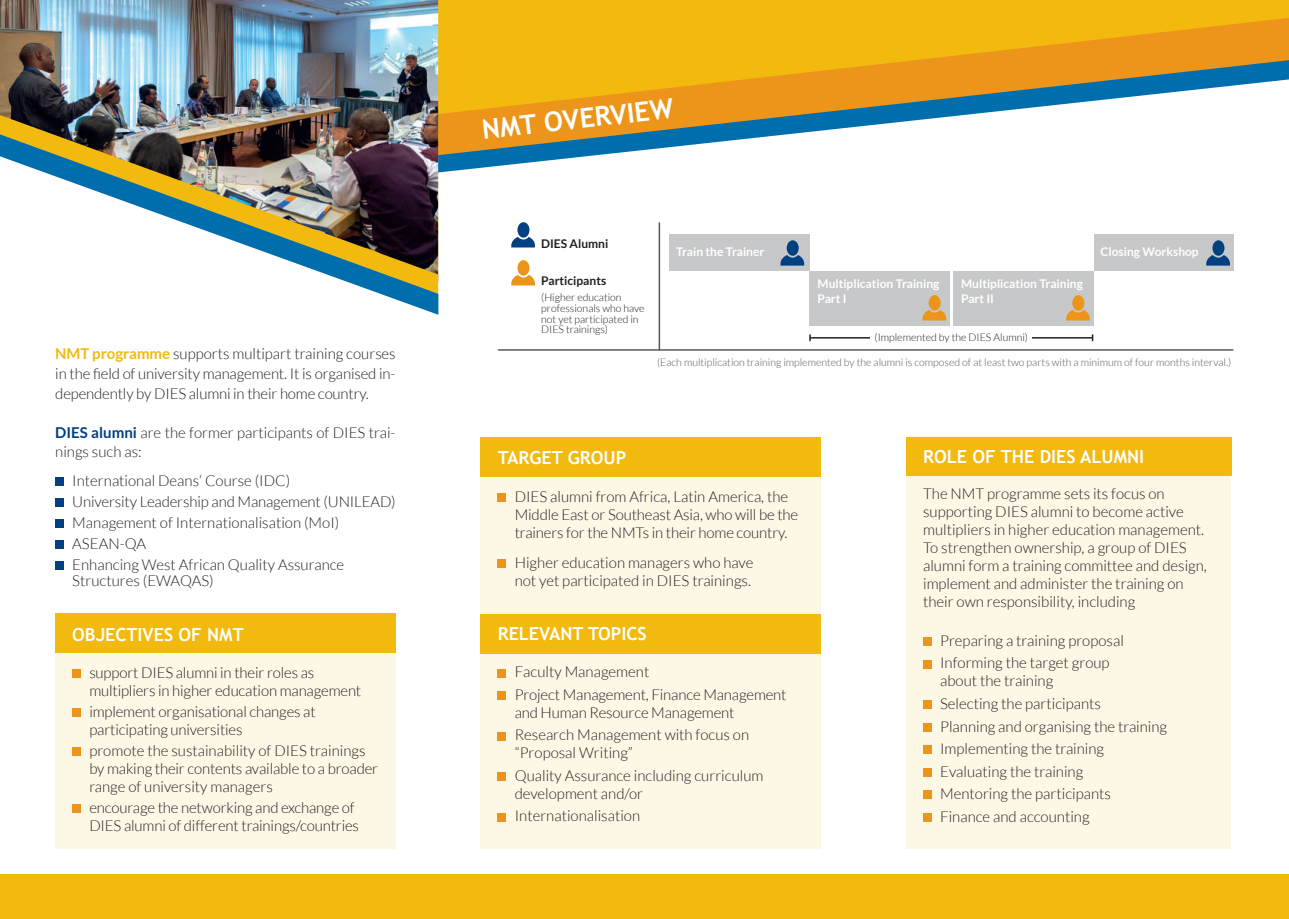
<style>
.page{position:relative;width:1289px;height:919px;background:#fff}
.page>*{position:absolute;margin:0;border:0;box-sizing:border-box;transform-origin:0 0}
.t1{font:700 27px "Trebuchet MS";color:#fff}
.t2{font:700 18px "Trebuchet MS";color:#fff}
.t3{font:300 15px/18px "Lato";color:#231f20}
.t4{font:700 12px/15px "Lato";color:#fff}
.t5{font:700 12px "Lato";color:#231f20}
.t6{font:300 10.5px "Lato";color:#57585a}
.t7{font:300 10.5px/10.8px "Lato";color:#231f20}
.s1{font-weight:700;color:#f2b90f}
.s2{font-weight:700;color:#014081}
</style>
<div class="page">
<div style="left:906px;top:437px;width:324px;height:411px;background:#fdf7e6"></div>
<div style="left:906px;top:437px;width:325px;height:38px;background:#f2b90f"></div>
<div style="left:923px;top:637px;width:8px;height:9px;background:#ec951a"></div>
<div style="left:923px;top:660px;width:8px;height:8px;background:#ec951a"></div>
<div style="left:923px;top:700px;width:8px;height:9px;background:#ec951a"></div>
<div style="left:923px;top:723px;width:8px;height:8px;background:#ec951a"></div>
<div style="left:923px;top:745px;width:8px;height:9px;background:#ec951a"></div>
<div style="left:923px;top:768px;width:8px;height:8px;background:#ec951a"></div>
<div style="left:923px;top:790px;width:8px;height:9px;background:#ec951a"></div>
<div style="left:923px;top:813px;width:8px;height:8px;background:#ec951a"></div>
<div style="left:55px;top:477px;width:9px;height:8px;background:#014081"></div>
<div style="left:55px;top:498px;width:9px;height:8px;background:#014081"></div>
<div style="left:55px;top:519px;width:9px;height:8px;background:#014081"></div>
<div style="left:55px;top:540px;width:9px;height:8px;background:#014081"></div>
<div style="left:55px;top:561px;width:9px;height:8px;background:#014081"></div>
<div style="left:0;top:874px;width:1288px;height:44px;background:#f2b90f"></div>
<svg style="left:438px;top:0;width:850px;height:60px;background:#f1b310"></svg>
<img style="left:0;top:0;width:438px;height:115px">
<div style="left:480px;top:437px;width:341px;height:411px;background:#fdf7e6"></div>
<div style="left:480px;top:437px;width:341px;height:39px;background:#f2b90f"></div>
<div style="left:480px;top:614px;width:341px;height:39px;background:#f2b90f"></div>
<div style="left:497px;top:493px;width:9px;height:8px;background:#ec951a"></div>
<div style="left:497px;top:559px;width:9px;height:8px;background:#ec951a"></div>
<div style="left:497px;top:668px;width:9px;height:9px;background:#ec951a"></div>
<div style="left:497px;top:691px;width:9px;height:8px;background:#ec951a"></div>
<div style="left:497px;top:731px;width:9px;height:9px;background:#ec951a"></div>
<div style="left:497px;top:772px;width:9px;height:8px;background:#ec951a"></div>
<div style="left:497px;top:812px;width:9px;height:9px;background:#ec951a"></div>
<img style="left:0;top:115px;width:438px;height:19px">
<svg style="left:511px;top:222px;width:24px;height:25px"></svg>
<hr style="left:810px;top:337px;width:282px;height:1px;background:#231f20">
<svg style="left:1091px;top:334px;width:2px;height:7px"></svg>
<div style="left:870px;top:324px;width:162px;height:25px;background:#fff"></div>
<hr style="left:498px;top:349px;width:734px;height:1px;background:#57585a">
<hr style="left:658px;top:223px;width:2px;height:127px;background:#57585a">
<svg style="left:511px;top:260px;width:24px;height:25px"></svg>
<div style="left:809px;top:271px;width:140px;height:54px;background:#c7c8ca"></div>
<svg style="left:922px;top:295px;width:24px;height:25px"></svg>
<div style="left:669px;top:235px;width:140px;height:36px;background:#c7c8ca"></div>
<svg style="left:780px;top:240px;width:24px;height:25px"></svg>
<div style="left:1093px;top:235px;width:140px;height:36px;background:#c7c8ca"></div>
<svg style="left:1206px;top:240px;width:23px;height:25px"></svg>
<div style="left:952px;top:271px;width:141px;height:54px;background:#c7c8ca"></div>
<svg style="left:1066px;top:295px;width:23px;height:25px"></svg>
<svg style="left:438px;top:60px;width:850px;height:112px"></svg>
<div style="left:55px;top:613px;width:340px;height:235px;background:#fdf7e6"></div>
<div style="left:55px;top:613px;width:340px;height:39px;background:#f2b90f"></div>
<div style="left:72px;top:669px;width:9px;height:9px;background:#ec951a"></div>
<div style="left:72px;top:708px;width:9px;height:9px;background:#ec951a"></div>
<div style="left:72px;top:747px;width:9px;height:9px;background:#ec951a"></div>
<div style="left:72px;top:804px;width:9px;height:9px;background:#ec951a"></div>
<img style="left:0;top:134px;width:438px;height:181px">
<p class="t3" style="left:55px;top:344px;width:342px;line-height:19.5px;text-align:justify"><span class="s1">NMT programme</span> supports multipart training courses in the field of university management. It is organised in&shy;dependently by DIES alumni in their home country.</p>
<p class="t3" style="left:55px;top:422px;width:342px;line-height:19.5px"><span class="s2">DIES alumni</span> are the former participants of DIES trai&shy;nings such as:</p>
<p class="t3" style="left:72px;top:469px;width:325px;line-height:21px">International Deans‘ Course (IDC)<br>University Leadership and Management (UNILEAD)<br>Management of Internationalisation (MoI)<br>ASEAN-QA<br>Enhancing West African Quality Assurance</p>
<p class="t3" style="left:72px;top:571px;width:143px">Structures (EWAQAS)</p>
<p class="t2" style="left:72px;top:623px;width:173px">OBJECTIVES OF NMT</p>
<p class="t3" style="left:89px;top:663px;width:273px">support DIES alumni in their roles as multipliers in higher education management</p>
<p class="t3" style="left:89px;top:702px;width:228px">implement organisational changes at participating universities</p>
<p class="t3" style="left:89px;top:741px;width:290px">promote the sustainability of DIES trainings by making their contents available to a broader range of university managers</p>
<p class="t3" style="left:89px;top:798px;width:271px">encourage the networking and exchange of<br>DIES alumni of different trainings/countries</p>
<h1 class="t1" style="left:480px;top:114px;width:194px;rotate:-7deg">NMT OVERVIEW</h1>
<p class="t5" style="left:541px;top:237px;width:69px">DIES Alumni</p>
<p class="t5" style="left:541px;top:274px;width:67px">Participants</p>
<p class="t7" style="left:541px;top:292px;width:105px">(Higher education professionals who have not yet participated in<br>DIES trainings)</p>
<p class="t4" style="left:676px;top:244px;width:90px">Train the Trainer</p>
<p class="t4" style="left:1100px;top:244px;width:100px">Closing Workshop</p>
<p class="t4" style="left:961px;top:276px;width:123px">Multiplication Training<br>Part II</p>
<p class="t4" style="left:817px;top:276px;width:123px">Multiplication Training<br>Part I</p>
<p class="t7" style="left:874px;top:332px;width:155px">(Implemented by the DIES Alumni)</p>
<p class="t6" style="left:657px;top:357px;width:575px">(Each multiplication training implemented by the alumni is composed of at least two parts with a minimum of four months interval.)</p>
<p class="t2" style="left:497px;top:446px;width:128px">TARGET GROUP</p>
<p class="t3" style="left:514px;top:487px;width:285px">DIES alumni from Africa, Latin America, the<br>Middle East or Southeast Asia, who will be the trainers for the NMTs in their home country.</p>
<p class="t3" style="left:514px;top:553px;width:240px">Higher education managers who have not yet participated in DIES trainings.</p>
<p class="t2" style="left:497px;top:622px;width:150px">RELEVANT TOPICS</p>
<p class="t3" style="left:514px;top:660px;width:273px;line-height:22.5px">Faculty Management<br>Project Management, Finance Management</p>
<p class="t3" style="left:514px;top:701px;width:236px;line-height:22.5px">and Human Resource Management<br>Research Management with focus on</p>
<p class="t3" style="left:514px;top:741px;width:250px;line-height:22.5px">“Proposal Writing”<br>Quality Assurance including curriculum</p>
<p class="t3" style="left:514px;top:782px;width:130px;line-height:22.5px">development and/or<br>Internationalisation</p>
<p class="t2" style="left:923px;top:445px;width:222px">ROLE OF THE DIES ALUMN I</p>
<p class="t3" style="left:923px;top:484px;width:285px">The NMT programme sets its focus on supporting DIES alumni to become active multipliers in higher education management.<br>To strengthen ownership, a group of DIES alumni form a training committee and design, implement and administer the training on their own responsibility, including</p>
<p class="t3" style="left:940px;top:629px;width:185px;line-height:22.5px">Preparing a training proposal<br>Informing the target group</p>
<p class="t3" style="left:940px;top:669px;width:228px;line-height:22.5px">about the training<br>Selecting the participants<br>Planning and organising the training<br>Implementing the training<br>Evaluating the training<br>Mentoring the participants<br>Finance and accounting</p>
</div>
